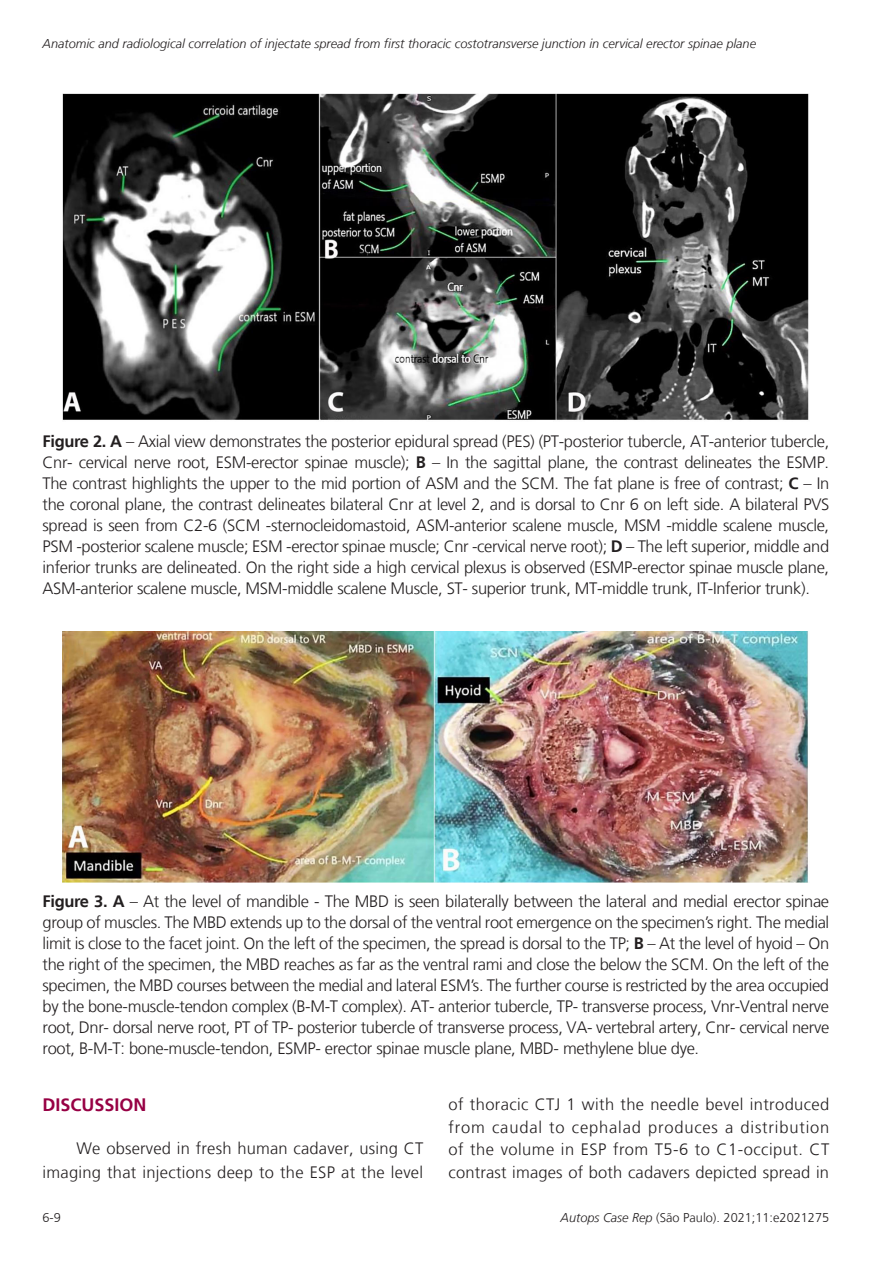
<style>
.page{position:relative;width:893px;height:1263px;background:#fff}
.page>*{position:absolute;margin:0;border:0;box-sizing:border-box;transform-origin:0 0}
.Heading1{font:700 18px "Frutiger LT";color:#970044}
.FigureCaption{font:300 16.5px/21px "Frutiger LT";letter-spacing:-.02em;color:#231f20;text-align:justify}
.Paragraph{font:300 16.5px/22.6px "Frutiger LT";letter-spacing:.01em;color:#231f20;text-align:right}
.t1{font:italic 300 12.75px "Frutiger LT";color:#231f20}
.t2{font:300 12.75px "Frutiger LT";color:#231f20}
.s1{font-weight:700}
.s2{font-style:italic}
</style>
<div class="page">
<img style="left:62px;top:94px;width:747px;height:326px">
<img style="left:62px;top:631px;width:747px;height:251px">
<p class="t1" style="left:43px;top:37px;width:715px">Anatomic and radiological correlation of injectate spread from first thoracic costotransverse junction in cervical erector spinae plane</p>
<p class="FigureCaption" style="left:43px;top:431px;width:788px"><span class="s1">Figure 2. A</span> – Axial view demonstrates the posterior epidural spread (PES) (PT-posterior tubercle, AT-anterior tubercle, Cnr- cervical nerve root, ESM-erector spinae muscle); <span class="s1">B</span> – In the sagittal plane, the contrast delineates the ESMP.<br>The contrast highlights the upper to the mid portion of ASM and the SCM. The fat plane is free of contrast; <span class="s1">C</span> – In the coronal plane, the contrast delineates bilateral Cnr at level 2, and is dorsal to Cnr 6 on left side. A bilateral PVS spread is seen from C2-6 (SCM -sternocleidomastoid, ASM-anterior scalene muscle, MSM -middle scalene muscle, PSM -posterior scalene muscle; ESM -erector spinae muscle; Cnr -cervical nerve root); <span class="s1">D</span> – The left superior, middle and inferior trunks are delineated. On the right side a high cervical plexus is observed (ESMP-erector spinae muscle plane, ASM-anterior scalene muscle, MSM-middle scalene Muscle, ST- superior trunk, MT-middle trunk, IT-Inferior trunk).</p>
<p class="FigureCaption" style="left:43px;top:891px;width:788px"><span class="s1">Figure 3. A</span> – At the level of mandible - The MBD is seen bilaterally between the lateral and medial erector spinae group of muscles. The MBD extends up to the dorsal of the ventral root emergence on the specimen’s right. The medial limit is close to the facet joint. On the left of the specimen, the spread is dorsal to the TP; <span class="s1">B</span> – At the level of hyoid – On the right of the specimen, the MBD reaches as far as the ventral rami and close the below the SCM. On the left of the specimen, the MBD courses between the medial and lateral ESM’s. The further course is restricted by the area occupied by the bone-muscle-tendon complex (B-M-T complex). AT- anterior tubercle, TP- transverse process, Vnr-Ventral nerve root, Dnr- dorsal nerve root, PT of TP- posterior tubercle of transverse process, VA- vertebral artery, Cnr- cervical nerve root, B-M-T: bone-muscle-tendon, ESMP- erector spinae muscle plane, MBD- methylene blue dye.</p>
<p class="Heading1" style="left:43px;top:1094px;width:106px">DISCUSSION</p>
<p class="Paragraph" style="left:43px;top:1136px;width:382px;line-height:24.2px">We observed in fresh human cadaver, using CT imaging that injections deep to the ESP at the level</p>
<p class="Paragraph" style="left:449px;top:1093px;width:382px;text-align:justify">of thoracic CTJ 1 with the needle bevel introduced from caudal to cephalad produces a distribution of the volume in ESP from T5-6 to C1-occiput. CT contrast images of both cadavers depicted spread in</p>
<p class="t2" style="left:43px;top:1210px;width:20px">6-9</p>
<p class="t2" style="left:561px;top:1210px;width:270px"><span class="s2">Autops Case Rep</span> (São Paulo). 2021;11:e2021275</p>
</div>
